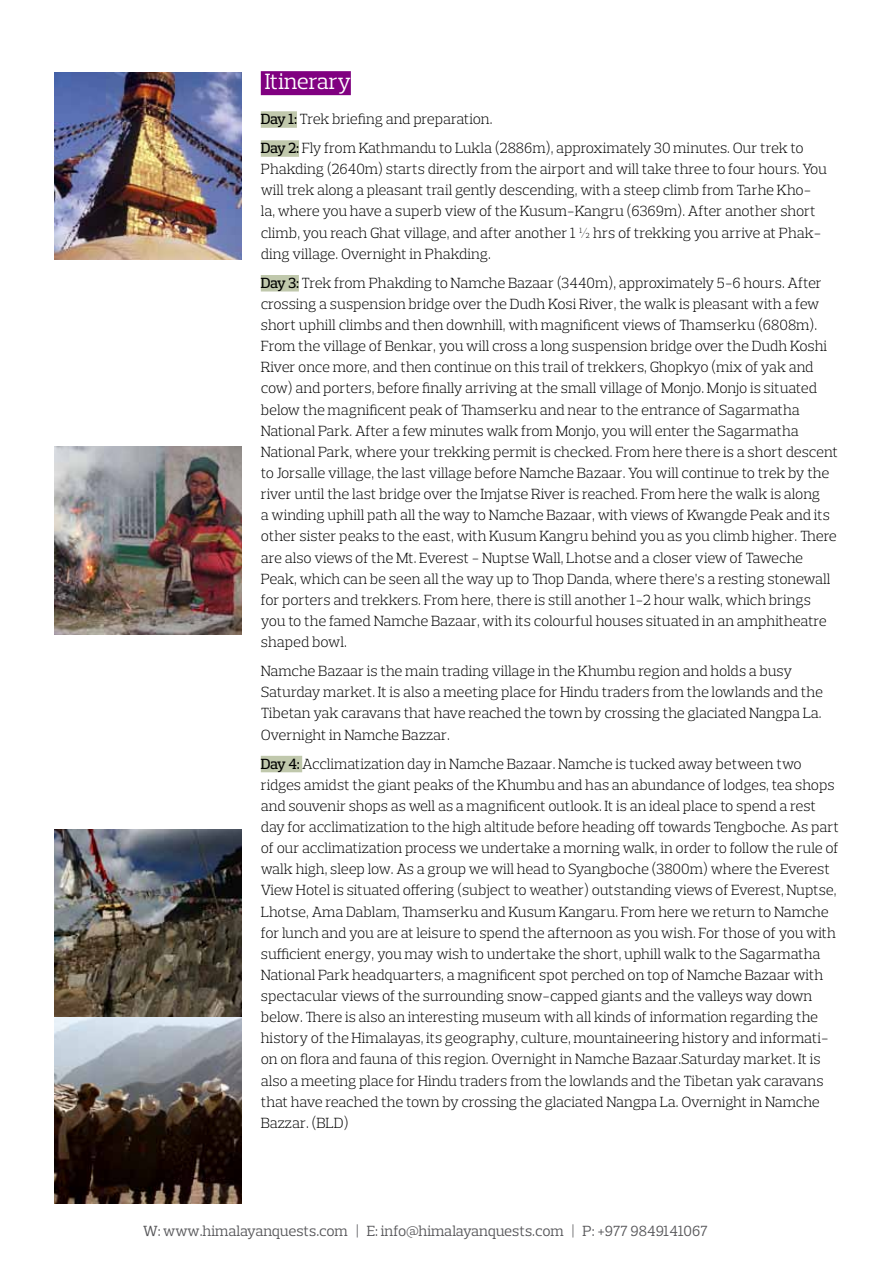
<style>
.page{position:relative;width:893px;height:1263px;background:#fff}
.page>*{position:absolute;margin:0;border:0;box-sizing:border-box;transform-origin:0 0}
.t1{font:22.5px "Prelo Slab";color:#fff}
.t2{font:300 15px/21.1px "Prelo Slab";letter-spacing:-.01em;color:#000}
.t3{font:15px "Prelo Slab";color:#565659}
.s1{font-weight:500}
</style>
<div class="page">
<div style="left:261px;top:111px;width:36px;height:17px;background:#c0c8ac"></div>
<div style="left:261px;top:140px;width:38px;height:17px;background:#c0c8ac"></div>
<div style="left:261px;top:275px;width:38px;height:16px;background:#c0c8ac"></div>
<div style="left:261px;top:756px;width:41px;height:16px;background:#c0c8ac"></div>
<img style="left:54px;top:1017px;width:188px;height:186px">
<img style="left:54px;top:72px;width:188px;height:187px">
<img style="left:54px;top:447px;width:188px;height:187px">
<img style="left:54px;top:829px;width:188px;height:188px">
<div style="left:261px;top:71px;width:90px;height:24px;background:#800080"></div>
<h1 class="t1" style="left:265px;top:68px;width:87px">Itinerary</h1>
<p class="t2" style="left:261px;top:104px;width:544px;line-height:29px"><span class="s1">Day 1:</span> Trek briefing and preparation.<br><span class="s1">Day 2:</span> Fly from Kathmandu to Lukla (2886m), approximately 30 minutes. Our trek to</p>
<p class="t2" style="left:261px;top:159px;width:568px">Phakding (2640m) starts directly from the airport and will take three to four hours. You will trek along a pleasant trail gently descending, with a steep climb from Tarhe Kho&shy;la, where you have a superb view of the Kusum-Kangru (6369m). After another short climb, you reach Ghat village, and after another 1 ½ hrs of trekking you arrive at Phak&shy;ding village. Overnight in Phakding.</p>
<p class="t2" style="left:261px;top:272px;width:579px"><span class="s1">Day 3:</span> Trek from Phakding to Namche Bazaar (3440m), approximately 5-6 hours. After crossing a suspension bridge over the Dudh Kosi River, the walk is pleasant with a few short uphill climbs and then downhill, with magnificent views of Thamserku (6808m).<br>From the village of Benkar, you will cross a long suspension bridge over the Dudh Koshi River once more, and then continue on this trail of trekkers, Ghopkyo (mix of yak and cow) and porters, before finally arriving at the small village of Monjo. Monjo is situated below the magnificent peak of Thamserku and near to the entrance of Sagarmatha National Park. After a few minutes walk from Monjo, you will enter the Sagarmatha National Park, where your trekking permit is checked. From here there is a short descent to Jorsalle village, the last village before Namche Bazaar. You will continue to trek by the river until the last bridge over the Imjatse River is reached. From here the walk is along<br>a winding uphill path all the way to Namche Bazaar, with views of Kwangde Peak and its other sister peaks to the east, with Kusum Kangru behind you as you climb higher. There are also views of the Mt. Everest - Nuptse Wall, Lhotse and a closer view of Taweche Peak, which can be seen all the way up to Thop Danda, where there’s a resting stonewall for porters and trekkers. From here, there is still another 1-2 hour walk, which brings you to the famed Namche Bazaar, with its colourful houses situated in an amphitheatre shaped bowl.</p>
<p class="t2" style="left:261px;top:660px;width:564px">Namche Bazaar is the main trading village in the Khumbu region and holds a busy Saturday market. It is also a meeting place for Hindu traders from the lowlands and the Tibetan yak caravans that have reached the town by crossing the glaciated Nangpa La.<br>Overnight in Namche Bazzar.</p>
<p class="t2" style="left:261px;top:753px;width:580px"><span class="s1">Day 4:</span> Acclimatization day in Namche Bazaar. Namche is tucked away between two ridges amidst the giant peaks of the Khumbu and has an abundance of lodges, tea shops and souvenir shops as well as a magnificent outlook. It is an ideal place to spend a rest day for acclimatization to the high altitude before heading off towards Tengboche. As part of our acclimatization process we undertake a morning walk, in order to follow the rule of walk high, sleep low. As a group we will head to Syangboche (3800m) where the Everest View Hotel is situated offering (subject to weather) outstanding views of Everest, Nuptse, Lhotse, Ama Dablam, Thamserku and Kusum Kangaru. From here we return to Namche for lunch and you are at leisure to spend the afternoon as you wish. For those of you with sufficient energy, you may wish to undertake the short, uphill walk to the Sagarmatha National Park headquarters, a magnificent spot perched on top of Namche Bazaar with spectacular views of the surrounding snow-capped giants and the valleys way down below. There is also an interesting museum with all kinds of information regarding the history of the Himalayas, its geography, culture, mountaineering history and informati&shy;on on flora and fauna of this region. Overnight in Namche Bazaar.Saturday market. It is also a meeting place for Hindu traders from the lowlands and the Tibetan yak caravans that have reached the town by crossing the glaciated Nangpa La. Overnight in Namche Bazzar. (BLD)</p>
<p class="t3" style="left:143px;top:1221px;width:566px">W: www.himalayanquests.com | E: info@himalayanquests.com | P: +977 9849141067</p>
</div>
